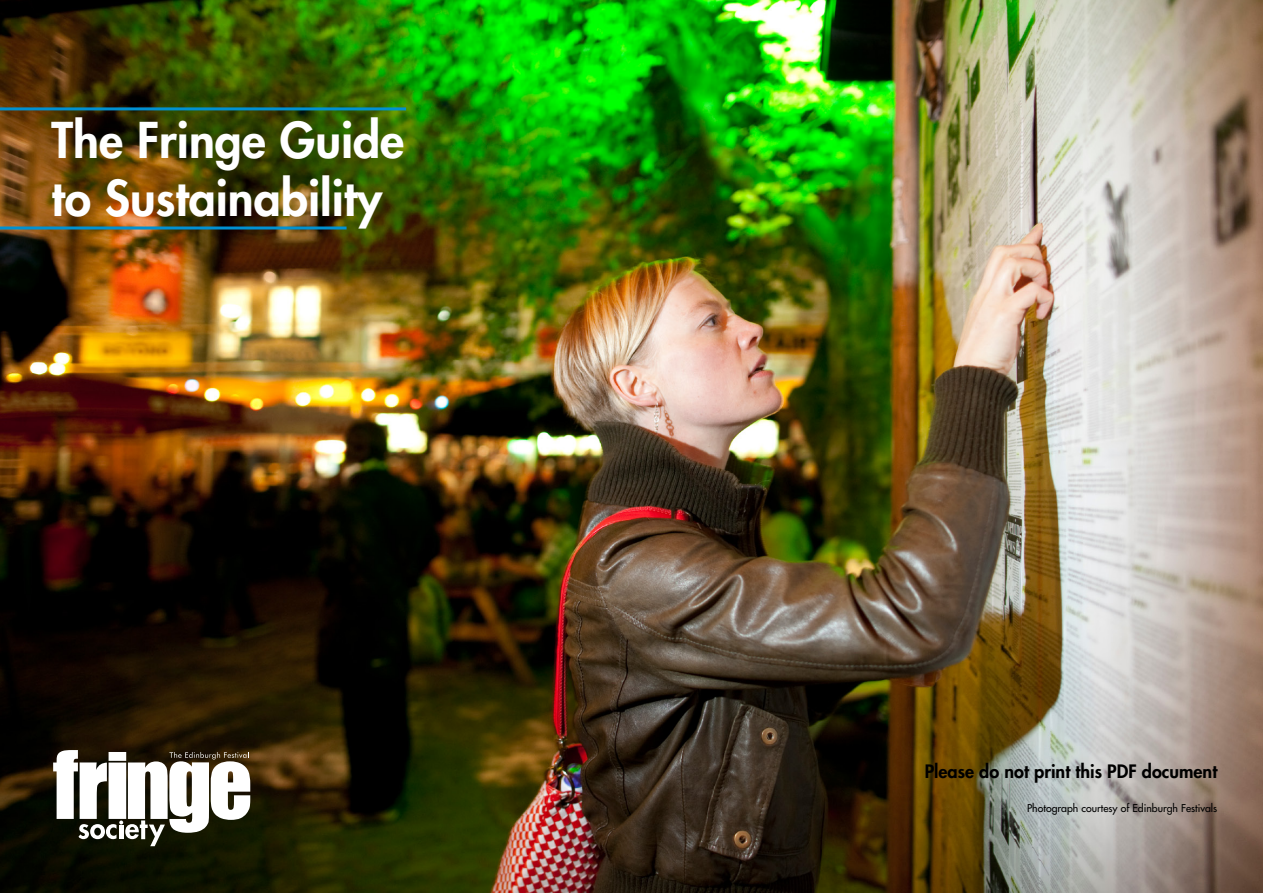
<style>
.page{position:relative;width:1263px;height:893px;background:#fff}
.page>*{position:absolute;margin:0;border:0;box-sizing:border-box;transform-origin:0 0}
.Head2{font:800 48px/57.6px "Futura";color:#fff}
.Box_body_text{font:800 18px "Futura";color:#000}
.Body_text{font:10.5px "Futura";color:#000}
</style>
<div class="page">
<img style="left:0;top:0;width:1262px;height:893px">
<hr style="left:0;top:226px;width:347px;height:3px;background:#0091d2">
<hr style="left:0;top:107px;width:406px;height:3px;background:#0091d2">
<svg style="left:53px;top:750px;width:197px;height:96px"></svg>
<p class="Head2" style="left:52px;top:112px;width:354px">The Fringe Guide to Sustainability</p>
<p class="Box_body_text" style="left:925px;top:760px;width:294px">Please do not print this PDF document</p>
<p class="Body_text" style="left:1027px;top:801px;width:192px">Photograph courtesy of Edinburgh Festivals</p>
</div>
